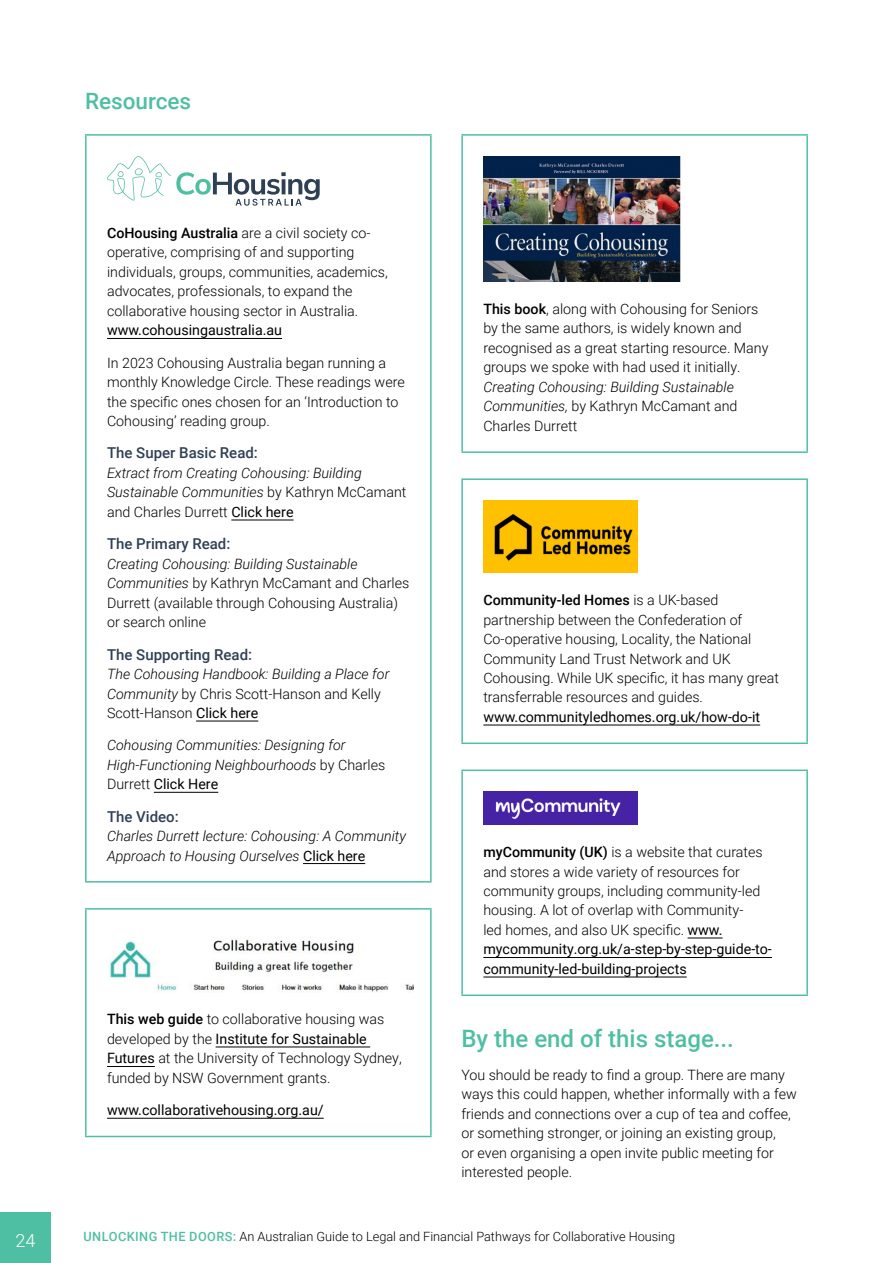
<style>
.page{position:relative;width:893px;height:1263px;background:#fff}
.page>*{position:absolute;margin:0;border:0;box-sizing:border-box;transform-origin:0 0}
.CHA_P_Paragraph{font:500 24px "Roboto";color:#4fbfa3}
.CHA_H2_Heading_2_SPAN{font:500 22.5px "Roboto";color:#4fbfa3}
.t1{font:300 18px "Roboto";color:#fff}
.CHA_H4_Heading_4{font:500 15px "Roboto";color:#2f4055}
.CHA_P_Paragraph-2{font:300 14.25px/19.5px "Roboto";color:#000}
.CHA_P_Paragraph-3{font:italic 300 14.25px/19.5px "Roboto";color:#000}
.CHA_P_Paragraph-4{font:14.25px "Roboto";color:#000}
.t2{font:300 12.75px "Roboto";color:#000}
.s1{font-weight:500}
.s2{font-weight:400}
.s3{font-style:normal}
.s4{font-weight:400;font-style:normal}
.s5{font-style:italic}
.s6{font-weight:500;color:#4fbfa3}
</style>
<div class="page">
<div style="left:0;top:1212px;width:51px;height:51px;background:#4fbfa3"></div>
<hr style="left:85px;top:134px;width:347px;height:2px;background:#4fbfa3">
<hr style="left:85px;top:136px;width:2px;height:745px;background:#4fbfa3">
<hr style="left:430px;top:136px;width:2px;height:745px;background:#4fbfa3">
<hr style="left:85px;top:881px;width:347px;height:1px;background:#4fbfa3">
<hr style="left:107px;top:338px;width:175px;height:1px;background:#000">
<hr style="left:231px;top:520px;width:63px;height:1px;background:#000">
<hr style="left:196px;top:721px;width:62px;height:1px;background:#000">
<hr style="left:154px;top:792px;width:64px;height:1px;background:#000">
<hr style="left:303px;top:863px;width:62px;height:1px;background:#000">
<svg style="left:107px;top:156px;width:213px;height:50px"></svg>
<hr style="left:85px;top:908px;width:347px;height:1px;background:#4fbfa3">
<hr style="left:85px;top:909px;width:2px;height:227px;background:#4fbfa3">
<hr style="left:430px;top:909px;width:2px;height:227px;background:#4fbfa3">
<hr style="left:85px;top:1136px;width:347px;height:1px;background:#4fbfa3">
<hr style="left:216px;top:1047px;width:154px;height:1px;background:#000">
<hr style="left:107px;top:1066px;width:48px;height:1px;background:#000">
<hr style="left:107px;top:1118px;width:217px;height:1px;background:#000">
<img style="left:107px;top:938px;width:307px;height:54px">
<hr style="left:461px;top:134px;width:347px;height:2px;background:#4fbfa3">
<hr style="left:461px;top:136px;width:2px;height:315px;background:#4fbfa3">
<hr style="left:806px;top:136px;width:2px;height:315px;background:#4fbfa3">
<hr style="left:461px;top:451px;width:347px;height:2px;background:#4fbfa3">
<img style="left:483px;top:156px;width:197px;height:126px">
<hr style="left:461px;top:478px;width:347px;height:2px;background:#4fbfa3">
<hr style="left:461px;top:480px;width:2px;height:262px;background:#4fbfa3">
<hr style="left:806px;top:480px;width:2px;height:262px;background:#4fbfa3">
<hr style="left:461px;top:742px;width:347px;height:2px;background:#4fbfa3">
<hr style="left:483px;top:725px;width:277px;height:1px;background:#000">
<img style="left:483px;top:500px;width:155px;height:73px">
<hr style="left:461px;top:769px;width:347px;height:2px;background:#4fbfa3">
<hr style="left:461px;top:771px;width:2px;height:223px;background:#4fbfa3">
<hr style="left:806px;top:771px;width:2px;height:223px;background:#4fbfa3">
<hr style="left:461px;top:994px;width:347px;height:2px;background:#4fbfa3">
<hr style="left:688px;top:938px;width:35px;height:1px;background:#000">
<hr style="left:483px;top:957px;width:289px;height:1px;background:#000">
<hr style="left:483px;top:977px;width:204px;height:1px;background:#000">
<img style="left:483px;top:791px;width:155px;height:34px">
<p class="t1" style="left:16px;top:1228px;width:21px">24</p>
<h2 class="CHA_H2_Heading_2_SPAN" style="left:85px;top:85px;width:108px">Resources</h2>
<p class="CHA_P_Paragraph-2" style="left:107px;top:223px;width:282px"><span class="s1">CoHousing Australia</span> are a civil society co&shy;operative, comprising of and supporting individuals, groups, communities, academics, advocates, professionals, to expand the collaborative housing sector in Australia. <span class="s2">www.cohousingaustralia.au</span></p>
<p class="CHA_P_Paragraph-2" style="left:107px;top:352px;width:299px">In 2023 Cohousing Australia began running a monthly Knowledge Circle. These readings were the specific ones chosen for an ‘Introduction to Cohousing’ reading group.</p>
<h4 class="CHA_H4_Heading_4" style="left:107px;top:443px;width:152px">The Super Basic Read:</h4>
<p class="CHA_P_Paragraph-3" style="left:107px;top:463px;width:301px">Extract from Creating Cohousing: Building<br>Sustainable Communities <span class="s3">by Kathryn McCamant and Charles Durrett</span> <span class="s4">Click here</span></p>
<h4 class="CHA_H4_Heading_4" style="left:107px;top:533px;width:125px">The Primary Read:</h4>
<p class="CHA_P_Paragraph-2" style="left:107px;top:553px;width:304px"><span class="s5">Creating Cohousing: Building Sustainable Communities</span> by Kathryn McCamant and Charles Durrett (available through Cohousing Australia) or search online</p>
<h4 class="CHA_H4_Heading_4" style="left:107px;top:644px;width:147px">The Supporting Read:</h4>
<p class="CHA_P_Paragraph-3" style="left:107px;top:664px;width:284px">The Cohousing Handbook: Building a Place for<br>Community <span class="s3">by Chris Scott-Hanson and Kelly<br>Scott-Hanson</span> <span class="s4">Click here</span></p>
<p class="CHA_P_Paragraph-3" style="left:107px;top:735px;width:280px">Cohousing Communities: Designing for<br>High‑Functioning Neighbourhoods <span class="s3">by Charles<br>Durrett</span> <span class="s4">Click Here</span></p>
<h4 class="CHA_H4_Heading_4" style="left:107px;top:806px;width:73px">The Video:</h4>
<p class="CHA_P_Paragraph-3" style="left:107px;top:826px;width:300px">Charles Durrett lecture: Cohousing: A Community<br>Approach to Housing Ourselves <span class="s4">Click here</span></p>
<p class="CHA_P_Paragraph-2" style="left:107px;top:1009px;width:296px"><span class="s1">This web guide</span> to collaborative housing was developed by the <span class="s2">Institute for Sustainable Futures</span> at the University of Technology Sydney, funded by NSW Government grants.</p>
<p class="CHA_P_Paragraph-4" style="left:107px;top:1100px;width:218px">www.collaborativehousing.org.au/</p>
<p class="CHA_P_Paragraph-2" style="left:483px;top:299px;width:287px"><span class="s1">This book</span>, along with Cohousing for Seniors by the same authors, is widely known and recognised as a great starting resource. Many groups we spoke with had used it initially.<br><span class="s5">Creating Cohousing: Building Sustainable Communities,</span> by Kathryn McCamant and Charles Durrett</p>
<p class="CHA_P_Paragraph-2" style="left:483px;top:590px;width:297px"><span class="s1">Community-led Homes</span> is a UK-based partnership between the Confederation of Co-operative housing, Locality, the National Community Land Trust Network and UK Cohousing. While UK specific, it has many great transferrable resources and guides. <span class="s2">www.communityledhomes.org.uk/how-do-it</span></p>
<p class="CHA_P_Paragraph-2" style="left:483px;top:842px;width:290px"><span class="s1">myCommunity (UK)</span> is a website that curates and stores a wide variety of resources for community groups, including community-led housing. A lot of overlap with Community-<br>led homes, and also UK specific. <span class="s2">www. mycommunity.org.uk/a-step-by-step-guide-to&shy;community-led-building-projects</span></p>
<p class="CHA_P_Paragraph" style="left:461px;top:1022px;width:274px">By the end of this stage...</p>
<p class="CHA_P_Paragraph-2" style="left:461px;top:1064px;width:337px">You should be ready to find a group. There are many ways this could happen, whether informally with a few friends and connections over a cup of tea and coffee, or something stronger, or joining an existing group,<br>or even organising a open invite public meeting for interested people.</p>
<p class="t2" style="left:84px;top:1227px;width:593px"><span class="s6">UNLOCKING THE DOORS:</span> An Australian Guide to Legal and Financial Pathways for Collaborative Housing</p>
</div>
